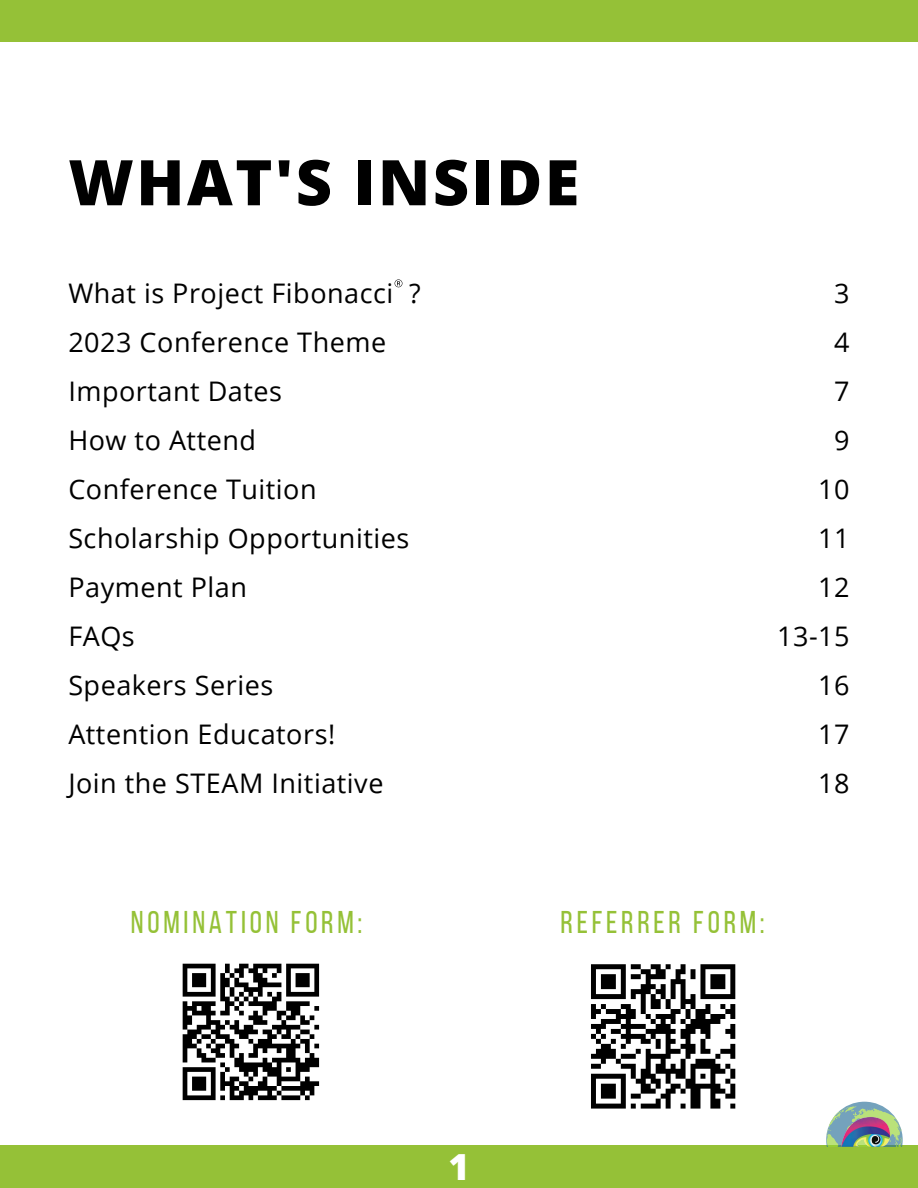
<style>
.page{position:relative;width:918px;height:1188px;background:#fff}
.page>*{position:absolute;margin:0;border:0;box-sizing:border-box;transform-origin:0 0}
.t1{font:800 63px "Open Sans";letter-spacing:.04em;color:#000}
.t2{font:800 36px "Open Sans";color:#fff}
.t3{font:31.35px "Bebas Neue";letter-spacing:.12em;color:#95c137}
.t4{font:27px/49.1px "Open Sans";letter-spacing:.02em;color:#000}
</style>
<div class="page">
<div style="left:0;top:1146px;width:918px;height:42px;background:#95c137"></div>
<div style="left:0;top:0;width:918px;height:42px;background:#95c137"></div>
<svg style="left:395px;top:279px;width:7px;height:8px"></svg>
<svg style="left:591px;top:964px;width:145px;height:145px"></svg>
<svg style="left:182px;top:963px;width:138px;height:138px"></svg>
<svg style="left:826px;top:1117px;width:77px;height:30px"></svg>
<img style="left:834px;top:1101px;width:61px;height:46px">
<h1 class="t1" style="left:68px;top:138px;width:513px">WHAT'S INSIDE</h1>
<p class="t4" style="left:68px;top:268px;width:354px">What is Project Fibonacci ?<br>2023 Conference Theme<br>Important Dates<br>How to Attend<br>Conference Tuition<br>Scholarship Opportunities<br>Payment Plan<br>FAQs<br>Speakers Series<br>Attention Educators!<br>Join the STEAM Initiative</p>
<p class="t4" style="left:777px;top:268px;width:74px;text-align:right">3<br>4<br>7<br>9<br>10<br>11<br>12<br>13-15<br>16<br>17<br>18</p>
<p class="t3" style="left:131px;top:909px;width:233px">NOMINATION FORM:</p>
<p class="t3" style="left:561px;top:909px;width:206px">REFERRER FORM:</p>
<h2 class="t2" style="left:448px;top:1142px;width:23px">1</h2>
</div>
